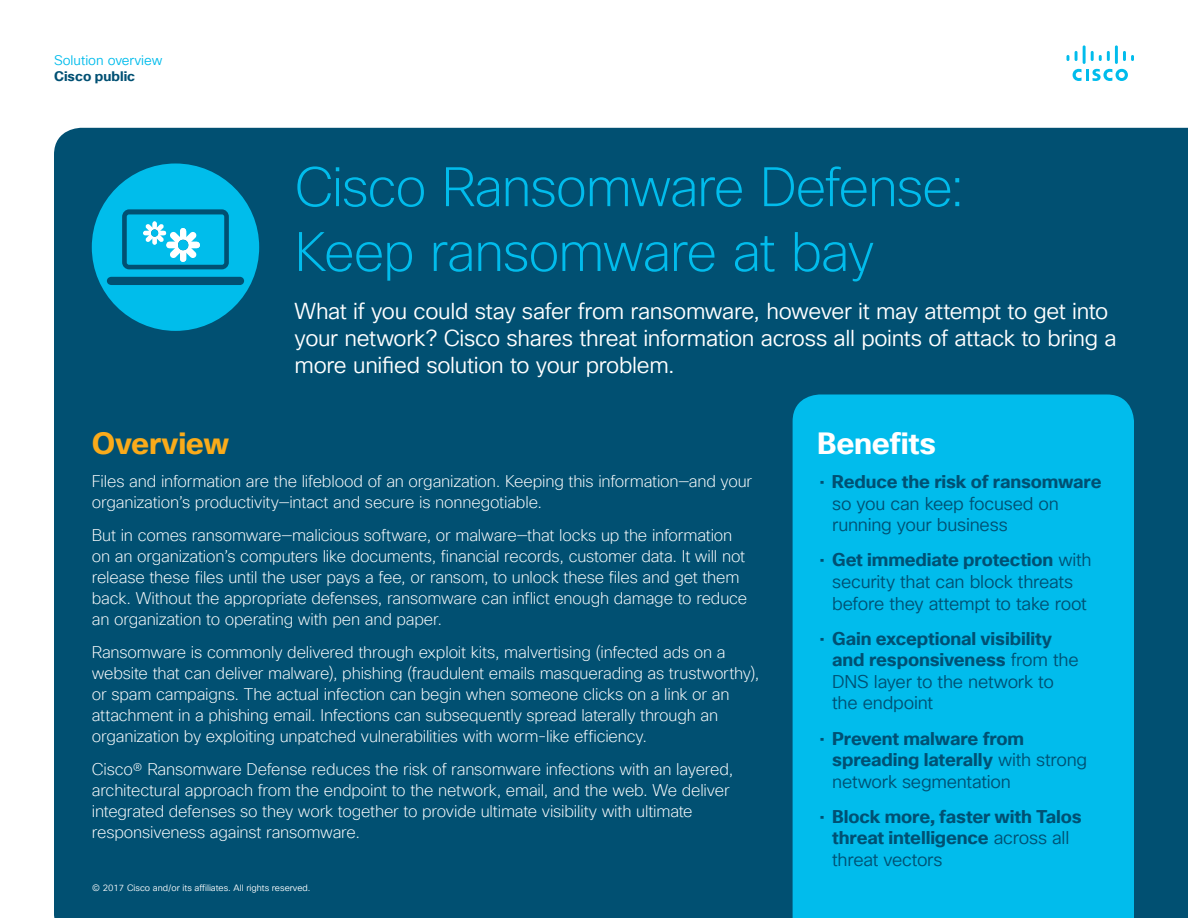
<style>
.page{position:relative;width:1188px;height:918px;background:#fff}
.page>*{position:absolute;margin:0;border:0;box-sizing:border-box;transform-origin:0 0}
.Title_Headline{font:200 54px/64.8px "Cisco Sans TT";letter-spacing:-.025em;color:#01bcec}
.Sidebar_Heading_Whit{font:700 30px "Cisco Sans TT";letter-spacing:-.01em;color:#fff}
.Intro_Heading{font:700 30px "Cisco Sans TT";letter-spacing:-.01em;color:#faab1a}
.Title_Subhead{font:22.5px/27px "Cisco Sans TT Light";letter-spacing:-.015em;color:#fff}
.t1{font:700 18px/21.6px "Cisco Sans TT";letter-spacing:-.005em;color:#005073}
.t2{font:18px/21.6px "Cisco Sans TT Light";letter-spacing:-.015em;color:#005073}
.Intro{font:200 16.5px/21px "Cisco Sans TT";letter-spacing:-.01em;color:#fff}
.t3{font:13.5px "Cisco Sans TT Light";color:#01bcec}
.t4{font:700 13.5px "Cisco Sans TT";color:#005073}
.Footer_white{font:9px "Cisco Sans TT Light";color:#fff}
.s1{font-family:"Cisco Sans TT"}
.s2{font-family:"Cisco Sans TT";font-weight:700}
.s3{font-weight:400}
.s4{font-family:"Cisco Sans TT Light";font-weight:400}
</style>
<div class="page">
<svg style="left:1073px;top:69px;width:55px;height:12px"></svg>
<svg style="left:1067px;top:55px;width:2px;height:6px"></svg>
<svg style="left:1075px;top:51px;width:3px;height:10px"></svg>
<hr style="left:1083px;top:45px;width:3px;height:19px;background:#01bcec">
<svg style="left:1091px;top:51px;width:19px;height:10px"></svg>
<hr style="left:1115px;top:45px;width:3px;height:19px;background:#01bcec">
<svg style="left:1123px;top:51px;width:11px;height:10px"></svg>
<div style="left:54px;top:128px;width:1134px;height:790px;background:#015072"></div>
<div style="left:793px;top:394px;width:341px;height:524px;background:#01bcec"></div>
<div style="left:92px;top:163px;width:167px;height:168px;background:#00bdeb;border-radius:50%"></div>
<svg style="left:107px;top:277px;width:137px;height:8px"></svg>
<svg style="left:122px;top:209px;width:107px;height:60px"></svg>
<div style="left:151px;top:229px;width:7px;height:8px;background:#09b0db;border-radius:50%"></div>
<div style="left:151px;top:230px;width:7px;height:7px;background:#00bdeb;border-radius:50%"></div>
<p class="t3" style="left:54px;top:51px;width:110px">Solution overview</p>
<p class="t4" style="left:54px;top:67px;width:83px">Cisco public</p>
<p class="Title_Headline" style="left:295px;top:157px;width:672px">Cisco Ransomware Defense:<br>Keep ransomware at bay</p>
<p class="Title_Subhead" style="left:295px;top:298px;width:824px">What if you could stay safer from ransomware, however it may attempt to get into your network? Cisco shares threat information across all points of attack to bring a more unified solution to your problem.</p>
<p class="Intro_Heading" style="left:92px;top:424px;width:139px">Overview</p>
<p class="Intro" style="left:92px;top:472px;width:662px">Files and information are the lifeblood of an organization. Keeping this information—and your organization’s productivity—intact and secure is nonnegotiable.</p>
<p class="Intro" style="left:92px;top:526px;width:657px">But in comes ransomware—malicious software, or malware—that locks up the information on an organization’s computers like documents, financial records, customer data. It will not release these files until the user pays a fee, or ransom, to unlock these files and get them back. Without the appropriate defenses, ransomware can inflict enough damage to reduce an organization to operating with pen and paper.</p>
<p class="Intro" style="left:92px;top:643px;width:669px">Ransomware is commonly delivered through exploit kits, malvertising (infected ads on a website that can deliver malware), phishing (fraudulent emails masquerading as trustworthy), or spam campaigns. The actual infection can begin when someone clicks on a link or an attachment in a phishing email. Infections can subsequently spread laterally through an organization by exploiting unpatched vulnerabilities with worm-like efficiency.</p>
<p class="Intro" style="left:92px;top:760px;width:643px">Cisco® Ransomware Defense reduces the risk of ransomware infections with an layered, architectural approach from the endpoint to the network, email, and the web. We deliver integrated defenses so they work together to provide ultimate visibility with ultimate responsiveness against ransomware.</p>
<p class="Footer_white" style="left:92px;top:882px;width:220px">© 2017 Cisco and/or its affiliates. All rights reserved.</p>
<p class="Sidebar_Heading_Whit" style="left:817px;top:424px;width:121px">Benefits</p>
<p class="t2" style="left:832px;top:472px;width:271px;text-indent:-13px"><span class="s1">•</span> <span class="s2">Reduce the risk of ransomware </span>so you can keep focused on running your business</p>
<p class="t2" style="left:820px;top:550px;width:273px;text-align:center"><span class="s1">•</span> <span class="s2">Get immediate protection</span> with security that can block threats before they attempt to take root</p>
<p class="t1" style="left:832px;top:628px;width:248px;text-indent:-13px"><span class="s3">•</span> Gain exceptional visibility and responsiveness <span class="s4">from the<br>DNS layer to the network to the endpoint</span></p>
<p class="t1" style="left:832px;top:728px;width:257px;text-indent:-13px"><span class="s3">•</span> Prevent malware from spreading laterally <span class="s4">with strong network segmentation</span></p>
<p class="t1" style="left:832px;top:806px;width:251px;text-indent:-13px"><span class="s3">•</span> Block more, faster with Talos threat intelligence <span class="s4">across all threat vectors</span></p>
</div>
